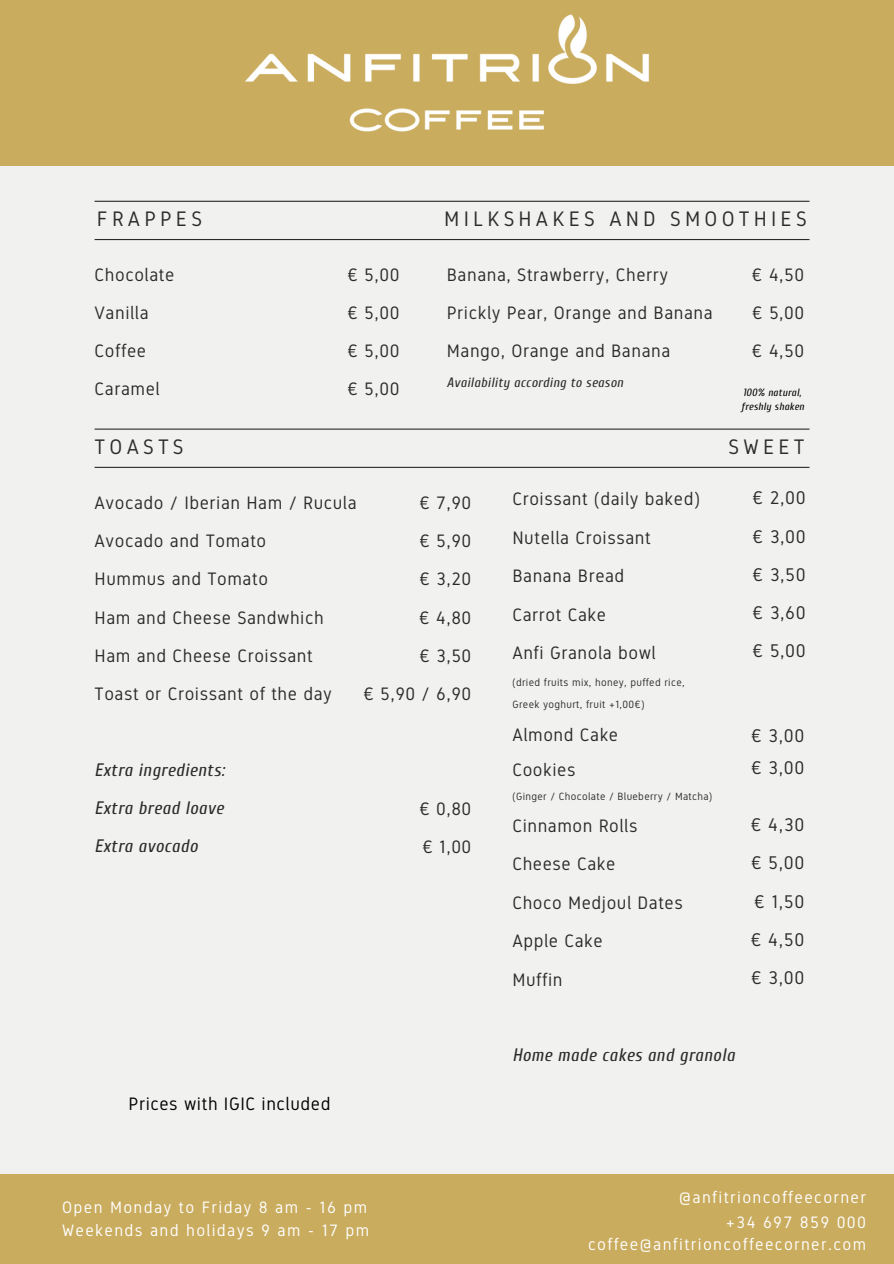
<style>
.page{position:relative;width:894px;height:1264px;background:#fff}
.page>*{position:absolute;margin:0;border:0;box-sizing:border-box;transform-origin:0 0}
.t1{font:21px "Gidole";letter-spacing:.2em;color:#2b2b2b}
.t2{font:18.3px/38.2px "Gidole";letter-spacing:.03em;color:#2b2b2b;text-align:justify}
.t3{font:18px/38.2px "Gidole";letter-spacing:.03em;color:#2b2b2b}
.t4{font:italic 18px/38.2px "Cuprum";letter-spacing:.03em;color:#2b2b2b;text-align:justify}
.t5{font:18px "Gidole";letter-spacing:.03em;color:#000}
.t6{font:16.5px/22.5px "Gidole";letter-spacing:.08em;color:#fff;text-align:right}
.t7{font:italic 13.5px "Cuprum";letter-spacing:.03em;color:#2b2b2b}
.t8{font:10.5px "Gidole";letter-spacing:.03em;color:#2b2b2b}
.t9{font:italic 10.5px "Cuprum";letter-spacing:.03em;color:#000}
</style>
<div class="page">
<div style="left:0;top:0;width:893px;height:1263px;background:#f1f2ef"></div>
<hr style="left:95px;top:201px;width:714px;height:1px;background:#2b2b2b">
<hr style="left:95px;top:428px;width:714px;height:1px;background:#2b2b2b">
<hr style="left:95px;top:239px;width:714px;height:1px;background:#2b2b2b">
<hr style="left:95px;top:467px;width:714px;height:1px;background:#2b2b2b">
<div style="left:0;top:1174px;width:893px;height:89px;background:#caac5f"></div>
<div style="left:0;top:0;width:893px;height:166px;background:#caac5f"></div>
<img style="left:245px;top:14px;width:404px;height:118px">
<h1 class="t1" style="left:97px;top:207px;width:107px">FRAPPES</h1>
<h2 class="t1" style="left:444px;top:207px;width:364px">MILKSHAKES AND SMOOTHIES</h2>
<p class="t3" style="left:95px;top:255px;width:81px">Chocolate<br>Vanilla<br>Coffee<br>Caramel</p>
<p class="t3" style="left:347px;top:255px;width:54px;text-align:justify">€ 5,00 € 5,00 € 5,00 € 5,00</p>
<p class="t3" style="left:446px;top:255px;width:267px">Banana, Strawberry, Cherry<br>Prickly Pear, Orange and Banana<br>Mango, Orange and Banana</p>
<p class="t7" style="left:446px;top:375px;width:178px">Availability according to season</p>
<h2 class="t3" style="left:751px;top:255px;width:54px;text-align:justify">€ 4,50 € 5,00 € 4,50</h2>
<h3 class="t9" style="left:742px;top:386px;width:60px">100% natural,</h3>
<h3 class="t9" style="left:741px;top:400px;width:64px">freshly shaken</h3>
<h1 class="t1" style="left:95px;top:435px;width:90px">TOASTS</h1>
<h2 class="t1" style="left:728px;top:435px;width:78px">SWEET</h2>
<p class="t3" style="left:95px;top:483px;width:263px">Avocado / Iberian Ham / Rucula<br>Avocado and Tomato<br>Hummus and Tomato<br>Ham and Cheese Sandwhich<br>Ham and Cheese Croissant<br>Toast or Croissant of the day</p>
<p class="t3" style="left:363px;top:483px;width:110px;text-align:right">€ 7,90<br>€ 5,90<br>€ 3,20<br>€ 4,80<br>€ 3,50<br>€ 5,90 / 6,90</p>
<h1 class="t4" style="left:95px;top:750px;width:131px">Extra ingredients:<br>Extra bread loave Extra avocado</h1>
<p class="t3" style="left:419px;top:789px;width:54px">€ 0,80 € 1,00</p>
<h2 class="t5" style="left:128px;top:1093px;width:203px">Prices with IGIC included</h2>
<h3 class="t6" style="left:62px;top:1196px;width:308px;text-align:left">Open Monday to Friday 8 am - 16 pm<br>Weekends and holidays 9 am - 17 pm</h3>
<h1 class="t3" style="left:512px;top:480px;width:189px">Croissant (daily baked)</h1>
<h2 class="t3" style="left:512px;top:518px;width:140px">Nutella Croissant</h2>
<h2 class="t3" style="left:512px;top:557px;width:113px">Banana Bread</h2>
<h2 class="t3" style="left:512px;top:595px;width:95px">Carrot Cake</h2>
<h2 class="t3" style="left:512px;top:634px;width:145px">Anfi Granola bowl</h2>
<h2 class="t8" style="left:512px;top:676px;width:174px">(dried fruits mix, honey, puffed rice,</h2>
<p class="t8" style="left:512px;top:698px;width:133px">Greek yoghurt, fruit +1,00€)</p>
<p class="t3" style="left:512px;top:716px;width:107px">Almond Cake</p>
<p class="t3" style="left:512px;top:751px;width:65px">Cookies</p>
<p class="t8" style="left:512px;top:790px;width:201px">(Ginger / Chocolate / Blueberry / Matcha)</p>
<p class="t3" style="left:512px;top:806px;width:127px">Cinnamon Rolls</p>
<p class="t3" style="left:512px;top:844px;width:105px">Cheese Cake</p>
<p class="t3" style="left:512px;top:883px;width:172px">Choco Medjoul Dates</p>
<p class="t3" style="left:512px;top:921px;width:92px">Apple Cake</p>
<p class="t3" style="left:512px;top:960px;width:52px">Muffin</p>
<p class="t2" style="left:752px;top:479px;width:55px">€ 2,00 € 3,00 € 3,50 € 3,60 € 5,00</p>
<h2 class="t2" style="left:750px;top:719px;width:55px;line-height:32.7px">€ 3,00 € 3,00</h2>
<h2 class="t2" style="left:750px;top:805px;width:55px">€ 4,30 € 5,00 € 1,50 € 4,50 € 3,00</h2>
<p class="t4" style="left:512px;top:1036px;width:224px">Home made cakes and granola</p>
<h2 class="t6" style="left:678px;top:1186px;width:188px">@anfitrioncoffeecorner</h2>
<h2 class="t6" style="left:588px;top:1210px;width:279px">+34 697 859 000 coffee@anfitrioncoffeecorner.com</h2>
</div>
